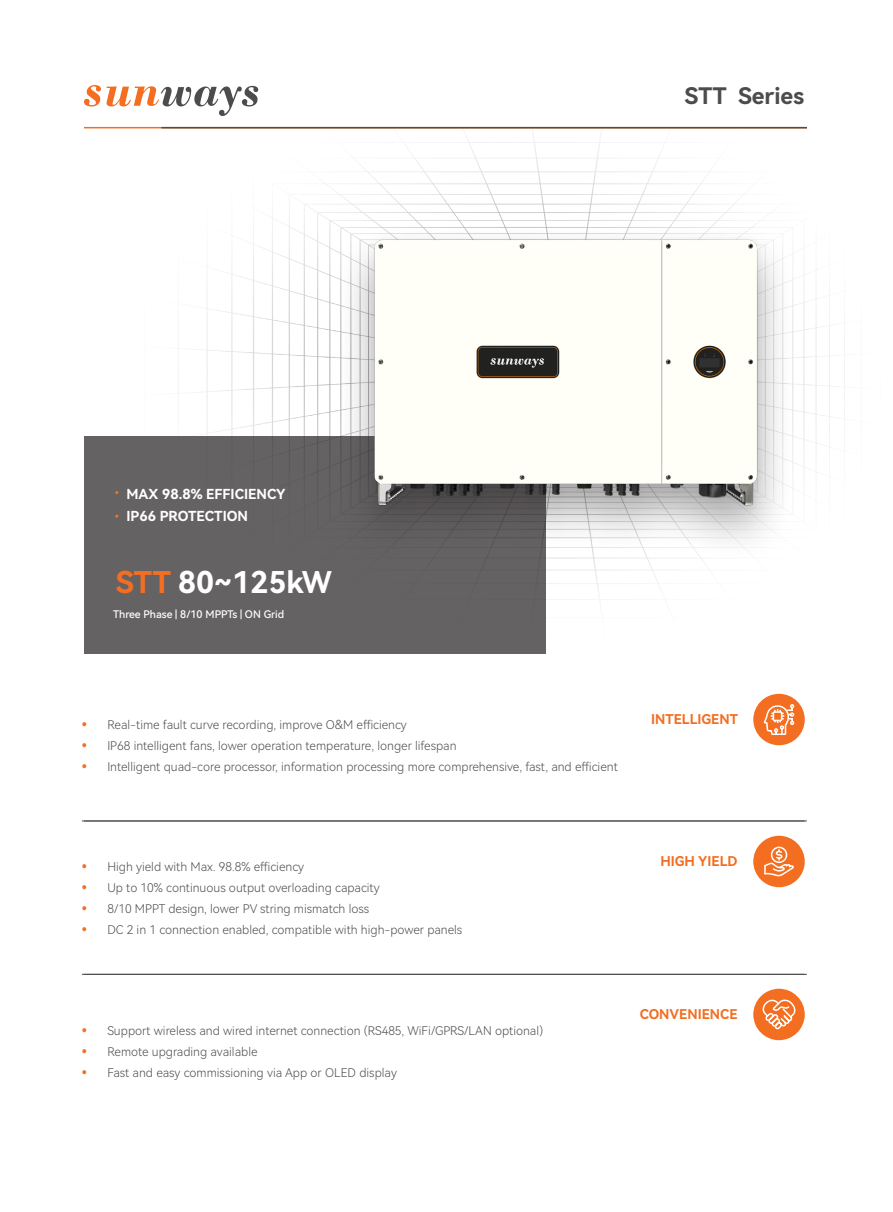
<style>
.page{position:relative;width:893px;height:1212px;background:#fff}
.page>*{position:absolute;margin:0;border:0;box-sizing:border-box;transform-origin:0 0}
.t1{font:30px "Harmony OS Sans Bold";color:#fff}
.目录页7_2M左{font:22.8px "Harmony OS Sans Bold";color:#4b4c4d}
.目录页7_2M左-2{font:13.8px "Harmony OS Sans Bold";color:#fff}
.目录页7_2M左-3{font:13.5px "Harmony OS Sans Bold";color:#f36e21}
.t2{font:12px "Harmony OS Sans Light";color:#4b4c4d}
.机器左上2级_13px_R{font:10.5px "Harmony OS Sans Medium";color:#fff}
.s1{color:#f36e21}
.s2{font-family:"Source Han Sans";font-weight:300;font-size:16.5px;color:#f36e21}
</style>
<div class="page">
<img style="left:84px;top:128px;width:761px;height:526px">
<div style="left:84px;top:436px;width:462px;height:217px;background:#656263"></div>
<hr style="left:84px;top:127px;width:723px;height:1px;background:#f36e21">
<hr style="left:161px;top:127px;width:646px;height:1px;background:#4b4c4d">
<hr style="left:84px;top:820px;width:723px;height:1px;background:#4b4c4d">
<hr style="left:84px;top:974px;width:723px;height:1px;background:#4b4c4d">
<svg style="left:84px;top:85px;width:17px;height:21px"></svg>
<svg style="left:107px;top:86px;width:151px;height:30px"></svg>
<div style="left:336px;top:225px;width:459px;height:338px;background:#231f20;opacity:.4"></div>
<img style="left:350px;top:230px;width:412px;height:281px">
<div style="left:753px;top:836px;width:52px;height:51px;background:#f36e21;border-radius:50%"></div>
<svg style="left:764px;top:846px;width:30px;height:31px"></svg>
<hr style="left:82px;top:820px;width:723px;height:1px;background:#4b4c4d">
<hr style="left:82px;top:974px;width:723px;height:1px;background:#4b4c4d">
<div style="left:753px;top:989px;width:52px;height:51px;background:#f36e21;border-radius:50%"></div>
<svg style="left:756px;top:996px;width:42px;height:35px"></svg>
<div style="left:753px;top:694px;width:52px;height:51px;background:#f36e21;border-radius:50%"></div>
<svg style="left:762px;top:693px;width:33px;height:53px"></svg>
<p class="目录页7_2M左" style="left:685px;top:80px;width:121px">STT Series</p>
<p class="目录页7_2M左-2" style="left:126px;top:484px;width:161px">MAX 98.8% EFFICIENCY</p>
<p class="目录页7_2M左-2" style="left:126px;top:507px;width:123px">IP66 PROTECTION</p>
<p class="t1" style="left:116px;top:561px;width:218px"><span class="s1">STT</span> 80~125kW</p>
<p class="机器左上2级_13px_R" style="left:113px;top:607px;width:173px">Three Phase | 8/10 MPPTs | ON Grid</p>
<p class="t2" style="left:82px;top:716px;width:327px"><span class="s2">•</span> Real-time fault curve recording, improve O&amp;M efficiency</p>
<p class="t2" style="left:82px;top:737px;width:376px"><span class="s2">•</span> IP68 intelligent fans, lower operation temperature, longer lifespan</p>
<p class="t2" style="left:82px;top:758px;width:537px"><span class="s2">•</span> Intelligent quad-core processor, information processing more comprehensive, fast, and efficient</p>
<p class="目录页7_2M左-3" style="left:651px;top:710px;width:88px">INTELLIGENT</p>
<p class="t2" style="left:82px;top:858px;width:224px"><span class="s2">•</span> High yield with Max. 98.8% efficiency</p>
<p class="t2" style="left:82px;top:879px;width:299px"><span class="s2">•</span> Up to 10% continuous output overloading capacity</p>
<p class="t2" style="left:82px;top:900px;width:289px"><span class="s2">•</span> 8/10 MPPT design, lower PV string mismatch loss</p>
<p class="t2" style="left:82px;top:921px;width:382px"><span class="s2">•</span> DC 2 in 1 connection enabled, compatible with high-power panels</p>
<p class="t2" style="left:82px;top:1022px;width:463px"><span class="s2">•</span> Support wireless and wired internet connection (RS485, WiFi/GPRS/LAN optional)</p>
<p class="t2" style="left:82px;top:1043px;width:177px"><span class="s2">•</span> Remote upgrading available</p>
<p class="t2" style="left:82px;top:1064px;width:317px"><span class="s2">•</span> Fast and easy commissioning via App or OLED display</p>
<p class="目录页7_2M左-3" style="left:660px;top:852px;width:79px">HIGH YIELD</p>
<p class="目录页7_2M左-3" style="left:640px;top:1005px;width:99px">CONVENIENCE</p>
</div>
